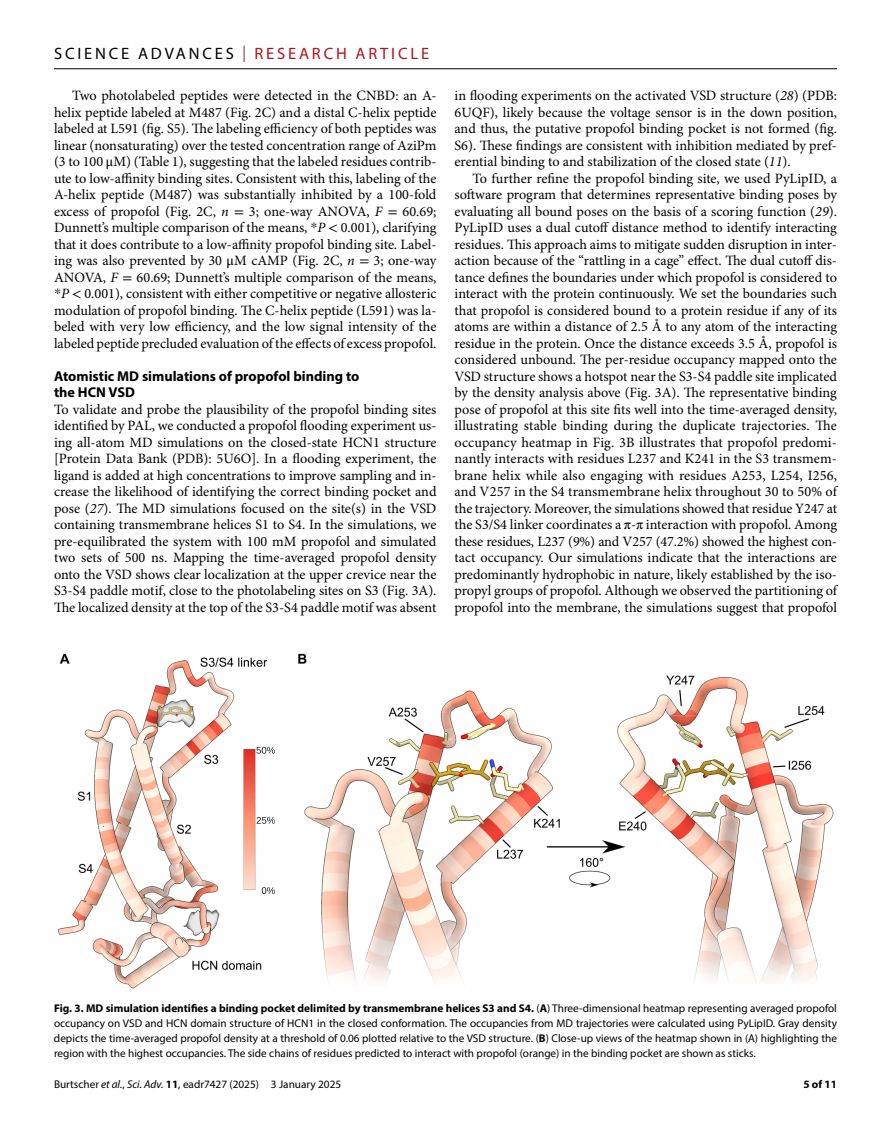
<style>
.page{position:relative;width:891px;height:1134px;background:#fff}
.page>*{position:absolute;margin:0;border:0;box-sizing:border-box;transform-origin:0 0}
.t1{font:16.5px "Myriad Pro";letter-spacing:.17em;color:#000}
.t2{font:14.25px/16.5px "Minion Pro";color:#000;text-align:justify}
.t3{font:700 14.25px/16.5px "Myriad Pro";color:#000}
.t4{font:11.25px/15px "Myriad Pro";color:#000;text-align:justify}
.t5{font:700 11.25px/15px "Myriad Pro";color:#000}
.s1{font-weight:300}
.s2{color:#b5121b}
.s3{font-family:"STIX"}
.s4{font-style:italic}
.s5{font-weight:400}
.s6{font-weight:700}
</style>
<div class="page">
<hr style="left:54px;top:68px;width:783px;height:1px;background:#000">
<img style="left:58px;top:653px;width:776px;height:336px">
<p class="t1" style="left:54px;top:44px;width:376px">Science Adva nces <span class="s1">|</span> <span class="s2">Resear ch Ar ticle</span></p>
<p class="t2" style="left:54px;top:88px;width:384px;text-indent:18px">Two photolabeled peptides were detected in the CNBD: an A&shy;helix peptide labeled at M487 (Fig. 2C) and a distal C-helix peptide labeled at L591 (fig. S5). The labeling efficiency of both peptides was linear (nonsaturating) over the tested concentration range of AziPm (3 to 100 <span class="s3">μ</span>M) (Table 1), suggesting that the labeled residues contrib&shy;ute to low-affinity binding sites. Consistent with this, labeling of the A-helix peptide (M487) was substantially inhibited by a 100-fold excess of propofol (Fig. 2C, <span class="s4">n</span> <span class="s3">=</span> 3; one-way ANOVA, <span class="s4">F</span> <span class="s3">=</span> 60.69; Dunnett’s multiple comparison of the means, <span class="s3">*</span><span class="s4">P</span> <span class="s3">&lt;</span> 0.001), clarifying that it does contribute to a low-affinity propofol binding site. Label&shy;ing was also prevented by 30 <span class="s3">μ</span>M cAMP (Fig. 2C, <span class="s4">n</span> <span class="s3">=</span> 3; one-way ANOVA, <span class="s4">F</span> <span class="s3">=</span> 60.69; Dunnett’s multiple comparison of the means, <span class="s3">*</span><span class="s4">P</span> <span class="s3">&lt;</span> 0.001), consistent with either competitive or negative allosteric modulation of propofol binding. The C-helix peptide (L591) was la&shy;beled with very low efficiency, and the low signal intensity of the labeled peptide precluded evaluation of the effects of excess propofol.</p>
<p class="t3" style="left:54px;top:367px;width:307px">Atomistic MD simulations of propofol binding to the HCN VSD</p>
<p class="t2" style="left:54px;top:402px;width:384px">To validate and probe the plausibility of the propofol binding sites identified by PAL, we conducted a propofol flooding experiment us&shy;ing all-atom MD simulations on the closed-state HCN1 structure [Protein Data Bank (PDB): 5U6O]. In a flooding experiment, the ligand is added at high concentrations to improve sampling and in&shy;crease the likelihood of identifying the correct binding pocket and pose (<span class="s4">27</span>). The MD simulations focused on the site(s) in the VSD containing transmembrane helices S1 to S4. In the simulations, we pre-equilibrated the system with 100 mM propofol and simulated two sets of 500 ns. Mapping the time-averaged propofol density onto the VSD shows clear localization at the upper crevice near the S3-S4 paddle motif, close to the photolabeling sites on S3 (Fig. 3A).<br>The localized density at the top of the S3-S4 paddle motif was absent</p>
<p class="t2" style="left:455px;top:88px;width:384px">in flooding experiments on the activated VSD structure (<span class="s4">28</span>) (PDB:<br>6UQF), likely because the voltage sensor is in the down position, and thus, the putative propofol binding pocket is not formed (fig.<br>S6). These findings are consistent with inhibition mediated by pref&shy;erential binding to and stabilization of the closed state (<span class="s4">11</span>).</p>
<p class="t2" style="left:455px;top:171px;width:384px;text-indent:18px">To further refine the propofol binding site, we used PyLipID, a software program that determines representative binding poses by evaluating all bound poses on the basis of a scoring function (<span class="s4">29</span>).<br>PyLipID uses a dual cutoff distance method to identify interacting residues. This approach aims to mitigate sudden disruption in inter&shy;action because of the “rattling in a cage” effect. The dual cutoff dis&shy;tance defines the boundaries under which propofol is considered to interact with the protein continuously. We set the boundaries such that propofol is considered bound to a protein residue if any of its atoms are within a distance of 2.5 Å to any atom of the interacting residue in the protein. Once the distance exceeds 3.5 Å, propofol is considered unbound. The per-residue occupancy mapped onto the VSD structure shows a hotspot near the S3-S4 paddle site implicated by the density analysis above (Fig. 3A). The representative binding pose of propofol at this site fits well into the time-averaged density, illustrating stable binding during the duplicate trajectories. The occupancy heatmap in Fig. 3B illustrates that propofol predomi&shy;nantly interacts with residues L237 and K241 in the S3 transmem&shy;brane helix while also engaging with residues A253, L254, I256, and V257 in the S4 transmembrane helix throughout 30 to 50% of the trajectory. Moreover, the simulations showed that residue Y247 at the S3/S4 linker coordinates a <span class="s3">π</span>-<span class="s3">π</span> interaction with propofol. Among these residues, L237 (9%) and V257 (47.2%) showed the highest con&shy;tact occupancy. Our simulations indicate that the interactions are predominantly hydrophobic in nature, likely established by the iso&shy;propyl groups of propofol. Although we observed the partitioning of propofol into the membrane, the simulations suggest that propofol</p>
<p class="t5" style="left:54px;top:1000px;width:784px">Fig. 3. MD simulation identifies a binding pocket delimited by transmembrane helices S3 and S4. <span class="s5">(</span>A<span class="s5">) Three-dimensional heatmap representing averaged propofol occupancy on VSD and HCN</span></p>
<p class="t4" style="left:54px;top:1016px;width:785px;text-indent:255px">1 in the closed conformation. The occupancies from MD trajectories were calculated using PyLipID. Gray density depicts the time-averaged propofol density at a threshold of 0.06 plotted relative to the VSD structure. (<span class="s6">B</span>) Close-up views of the heatmap shown in (A) highlighting the region with the highest occupancies. The side chains of residues predicted to interact with propofol (orange) in the binding pocket are shown as sticks.</p>
<p class="t4" style="left:190px;top:1016px;width:105px">domain structure of HCN</p>
<p class="t4" style="left:54px;top:1076px;width:289px">Burtscher <span class="s4">et al.</span>, <span class="s4">Sci. Adv.</span> <span class="s6">11</span>, eadr7427 (2025) 3 January 2025</p>
<p class="t5" style="left:803px;top:1076px;width:35px">5 of 11</p>
</div>
